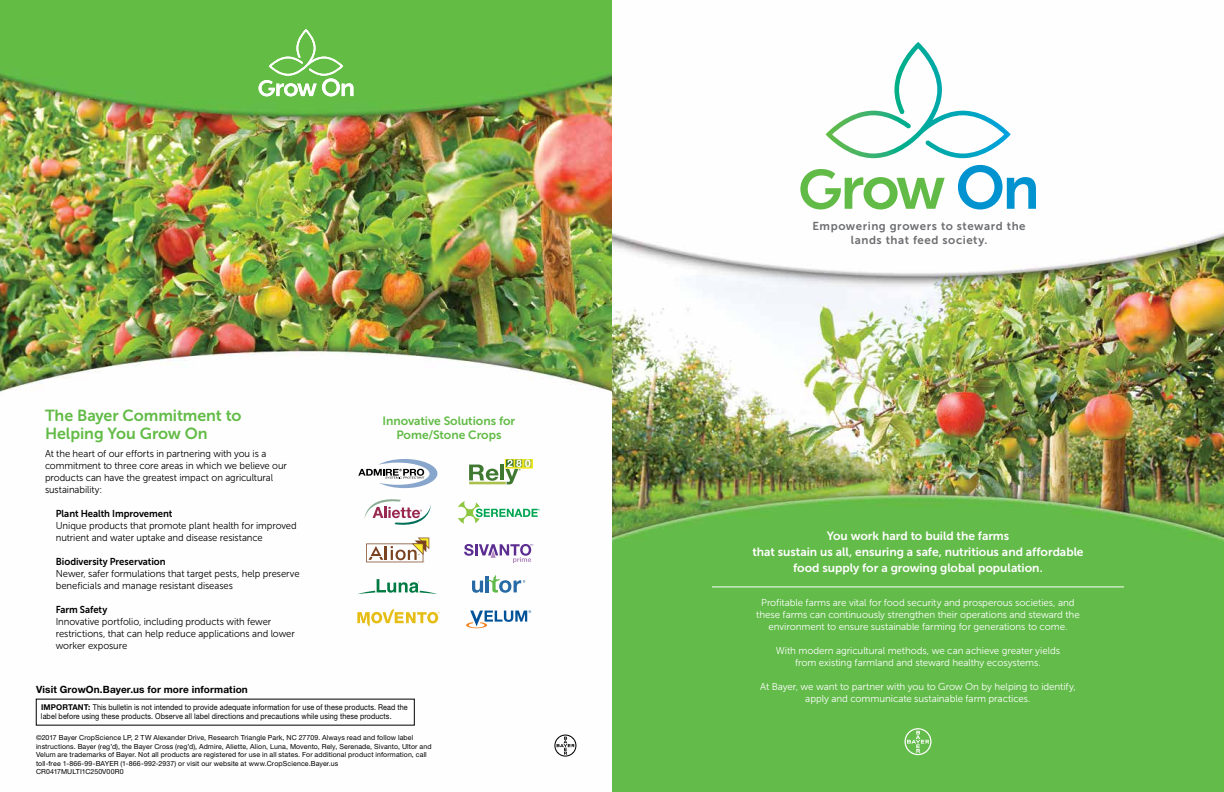
<style>
.page{position:relative;width:1224px;height:792px;background:#fff}
.page>*{position:absolute;margin:0;border:0;box-sizing:border-box;transform-origin:0 0}
.t1{font:16px/18px "Museo Sans 700";letter-spacing:-.005em;color:#62bb46}
.t2{font:12px/16px "Museo Sans 700";letter-spacing:-.005em;color:#fff;text-align:center}
.t3{font:12px/14px "Museo Sans 700";letter-spacing:-.005em;color:#62bb46;text-align:center}
.t4{font:11.5px/14px "Museo Sans 700";letter-spacing:.045em;color:#6d6e71;text-align:center}
.t5{font:10px/12px "Museo Sans 300";letter-spacing:-.005em;color:#000;scale:.95 1}
.t6{font:10px/12px "Museo Sans 300";letter-spacing:-.005em;color:#fff;text-align:center}
.t7{font:10px "Museo Sans 700";letter-spacing:-.005em;color:#000;scale:.95 1}
.t8{font:700 10px "Helvetica Neue LT Std";letter-spacing:.015em;color:#000}
.t9{font:8px/9.6px "Helvetica Neue LT Std";letter-spacing:.015em;color:#000;scale:.9 1}
.t10{font:7px/8.4px "Helvetica Neue LT Std";letter-spacing:.015em;color:#000}
.s1{font-weight:700}
</style>
<div class="page">
<img style="left:0;top:0;width:1224px;height:792px">
<svg style="left:554px;top:735px;width:22px;height:22px"></svg>
<svg style="left:826px;top:42px;width:185px;height:116px"></svg>
<svg style="left:958px;top:165px;width:78px;height:44px"></svg>
<svg style="left:800px;top:169px;width:145px;height:40px"></svg>
<hr style="left:712px;top:587px;width:412px;height:1px;background:#fff">
<svg style="left:904px;top:728px;width:28px;height:27px"></svg>
<svg style="left:259px;top:29px;width:94px;height:67px;background:#7fc866"></svg>
<svg style="left:366px;top:538px;width:63px;height:24px"></svg>
<svg style="left:364px;top:499px;width:67px;height:26px"></svg>
<svg style="left:464px;top:544px;width:69px;height:19px"></svg>
<svg style="left:357px;top:579px;width:81px;height:15px"></svg>
<svg style="left:357px;top:609px;width:82px;height:18px"></svg>
<svg style="left:469px;top:465px;width:30px;height:16px"></svg>
<hr style="left:501px;top:465px;width:3px;height:15px;background:#3f7831">
<hr style="left:469px;top:482px;width:37px;height:2px;background:#abc04b">
<svg style="left:505px;top:459px;width:27px;height:25px"></svg>
<svg style="left:458px;top:501px;width:82px;height:23px"></svg>
<svg style="left:466px;top:610px;width:65px;height:18px"></svg>
<svg style="left:358px;top:459px;width:79px;height:29px"></svg>
<svg style="left:472px;top:574px;width:53px;height:19px"></svg>
<h1 class="t1" style="left:45px;top:407px;width:198px">The Bayer Commitment to<br>Helping You Grow On</h1>
<p class="t5" style="left:45px;top:448px;width:256px">At the heart of our efforts in partnering with you is a commitment to three core areas in which we believe our products can have the greatest impact on agricultural sustainability:</p>
<p class="t7" style="left:56px;top:508px;width:124px">Plant Health Improvement</p>
<p class="t5" style="left:56px;top:520px;width:255px">Unique products that promote plant health for improved nutrient and water uptake and disease resistance</p>
<p class="t7" style="left:56px;top:556px;width:117px">Biodiversity Preservation</p>
<p class="t5" style="left:56px;top:568px;width:258px">Newer, safer formulations that target pests, help preserve beneficials and manage resistant diseases</p>
<p class="t7" style="left:56px;top:604px;width:56px">Farm Safety</p>
<p class="t5" style="left:56px;top:616px;width:253px">Innovative portfolio, including products with fewer restrictions, that can help reduce applications and lower worker exposure</p>
<p class="t8" style="left:36px;top:683px;width:213px">Visit GrowOn.Bayer.us for more information</p>
<p class="t3" style="left:383px;top:414px;width:134px">Innovative Solutions for<br>Pome/Stone Crops</p>
<p class="t9" style="left:41px;top:702px;width:409px"><span class="s1">IMPORTANT:</span> This bulletin is not intended to provide adequate information for use of these products. Read the label before using these products. Observe all label directions and precautions while using these products.</p>
<p class="t10" style="left:36px;top:734px;width:397px">©2017 Bayer CropScience LP, 2 TW Alexander Drive, Research Triangle Park, NC 27709. Always read and follow label instructions. Bayer (reg’d), the Bayer Cross (reg’d), Admire, Aliette, Alion, Luna, Movento, Rely, Serenade, Sivanto, Ultor and Velum are trademarks of Bayer. Not all products are registered for use in all states. For additional product information, call toll-free 1-866-99-BAYER (1-866-992-2937) or visit our website at www.CropScience.Bayer.us<br>CR0417MULTI1C250V00R0</p>
<p class="t4" style="left:812px;top:219px;width:215px">Empowering growers to steward the lands that feed society.</p>
<p class="t2" style="left:752px;top:528px;width:333px">You work hard to build the farms<br>that sustain us all, ensuring a safe, nutritious and affordable food supply for a growing global population.</p>
<p class="t6" style="left:756px;top:597px;width:325px">Profitable farms are vital for food security and prosperous societies, and these farms can continuously strengthen their operations and steward the environment to ensure sustainable farming for generations to come.</p>
<p class="t6" style="left:776px;top:645px;width:286px">With modern agricultural methods, we can achieve greater yields from existing farmland and steward healthy ecosystems.</p>
<p class="t6" style="left:760px;top:681px;width:317px">At Bayer, we want to partner with you to Grow On by helping to identify, apply and communicate sustainable farm practices.</p>
</div>
